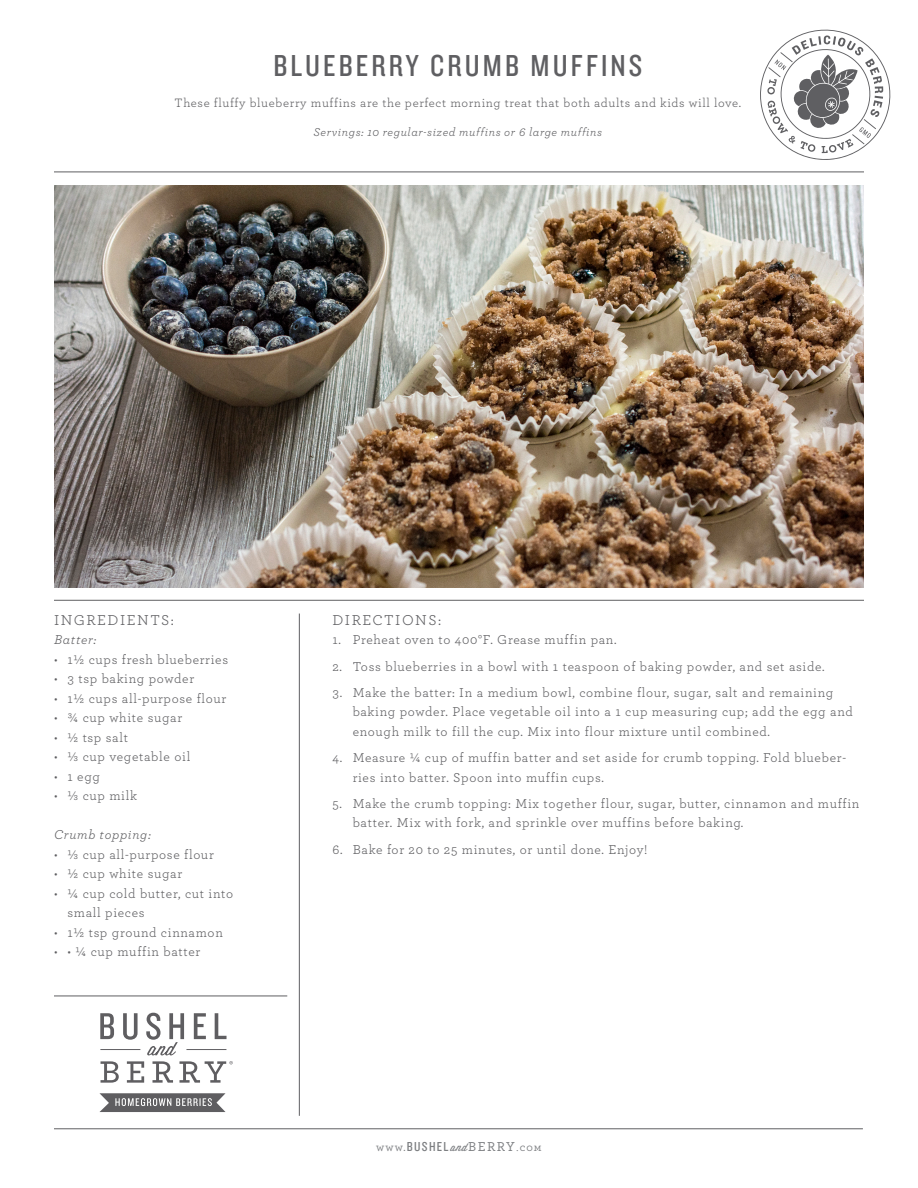
<style>
.page{position:relative;width:918px;height:1188px;background:#fff}
.page>*{position:absolute;margin:0;border:0;box-sizing:border-box;transform-origin:0 0}
.Recipe_Title{font:31.5px "Knockout HTF29 Junior Liteweight";letter-spacing:.1em;color:#5f5f62}
.t1{font:15px "Archer Pro";letter-spacing:.1em;color:#5f5f62}
.t2{font:13.5px/19.5px "Archer Pro";letter-spacing:.05em;color:#5f5f62}
.Bullets{font:italic 13.5px "Archer Pro";letter-spacing:.05em;color:#5f5f62}
.t3{font:12.75px "Archer Pro";letter-spacing:.05em;color:#5f5f62}
.Servings{font:italic 12px "Archer Pro";letter-spacing:.05em;color:#5f5f62}
.t4{font:500 10.5px "Archer";letter-spacing:.095em;color:#7c7e81}
.s1{font-family:"Knockout HTF29 Junior Liteweight";font-weight:400;font-size:13.5px}
.s2{font-family:"Wisdom Script";font-weight:400}
.s3{font-size:13.5px}
.s4{font-family:"Adobe Garamond Pro";font-weight:400}
</style>
<div class="page">
<img style="left:54px;top:185px;width:810px;height:403px">
<hr style="left:54px;top:172px;width:810px;height:1px;background:#5f5f62">
<svg style="left:760px;top:29px;width:131px;height:131px"></svg>
<svg style="left:99px;top:1093px;width:127px;height:19px;background:#818082"></svg>
<svg style="left:100px;top:1013px;width:127px;height:42px"></svg>
<svg style="left:101px;top:1061px;width:132px;height:22px"></svg>
<hr style="left:54px;top:600px;width:810px;height:1px;background:#5f5f62">
<hr style="left:54px;top:996px;width:233px;height:1px;background:#5f5f62">
<hr style="left:54px;top:1129px;width:809px;height:1px;background:#5f5f62">
<hr style="left:299px;top:614px;width:1px;height:502px;background:#5f5f62">
<p class="Recipe_Title" style="left:273px;top:49px;width:371px">BLUEBERRY CRUMB MUFFINS</p>
<p class="t3" style="left:175px;top:94px;width:568px">These fluffy blueberry muffins are the perfect morning treat that both adults and kids will love.</p>
<p class="Servings" style="left:314px;top:123px;width:290px">Servings: 10 regular-sized muffins or 6 large muffins</p>
<p class="t1" style="left:54px;top:610px;width:121px">INGREDIENTS:</p>
<p class="Bullets" style="left:54px;top:630px;width:44px">Batter:</p>
<p class="t2" style="left:54px;top:649px;width:176px">• 1½ cups fresh blueberries</p>
<p class="t2" style="left:54px;top:669px;width:142px">• 3 tsp baking powder</p>
<p class="t2" style="left:54px;top:688px;width:174px">• 1½ cups all-purpose flour</p>
<p class="t2" style="left:54px;top:708px;width:130px">• ¾ cup white sugar</p>
<p class="t2" style="left:54px;top:727px;width:75px">• ½ tsp salt</p>
<p class="t2" style="left:54px;top:747px;width:138px">• ⅓ cup vegetable oil</p>
<p class="t2" style="left:54px;top:766px;width:47px">• 1 egg</p>
<p class="t2" style="left:54px;top:786px;width:85px">• ⅓ cup milk</p>
<p class="Bullets" style="left:54px;top:825px;width:98px">Crumb topping:</p>
<p class="t2" style="left:54px;top:844px;width:161px">• ⅓ cup all-purpose flour</p>
<p class="t2" style="left:54px;top:864px;width:130px">• ½ cup white sugar</p>
<p class="t2" style="left:68px;top:883px;width:167px;text-indent:-14px">• ¼ cup cold butter, cut into small pieces</p>
<p class="t2" style="left:54px;top:922px;width:170px">• 1½ tsp ground cinnamon</p>
<p class="t2" style="left:54px;top:942px;width:148px">• • ¼ cup muffin batter</p>
<p class="t1" style="left:332px;top:610px;width:110px">DIRECTIONS:</p>
<p class="t2" style="left:332px;top:630px;width:286px">1. Preheat oven to 400°F. Grease muffin pan.</p>
<p class="t2" style="left:332px;top:656px;width:494px">2. Toss blueberries in a bowl with 1 teaspoon of baking powder, and set aside.</p>
<p class="t2" style="left:353px;top:682px;width:502px;text-indent:-20px">3. Make the batter: In a medium bowl, combine flour, sugar, salt and remaining baking powder. Place vegetable oil into a 1 cup measuring cup; add the egg and enough milk to fill the cup. Mix into flour mixture until combined.</p>
<p class="t2" style="left:353px;top:747px;width:495px;text-indent:-20px">4. Measure ¼ cup of muffin batter and set aside for crumb topping. Fold blueber&shy;ries into batter. Spoon into muffin cups.</p>
<p class="t2" style="left:353px;top:793px;width:508px;text-indent:-20px">5. Make the crumb topping: Mix together flour, sugar, butter, cinnamon and muffin batter. Mix with fork, and sprinkle over muffins before baking.</p>
<p class="t2" style="left:332px;top:839px;width:317px">6. Bake for 20 to 25 minutes, or until done. Enjoy!</p>
<p class="t4" style="left:376px;top:1140px;width:167px">www.<span class="s1">BUSHEL</span><span class="s2">and</span><span class="s3">BERRY</span><span class="s4">.</span>com</p>
</div>
